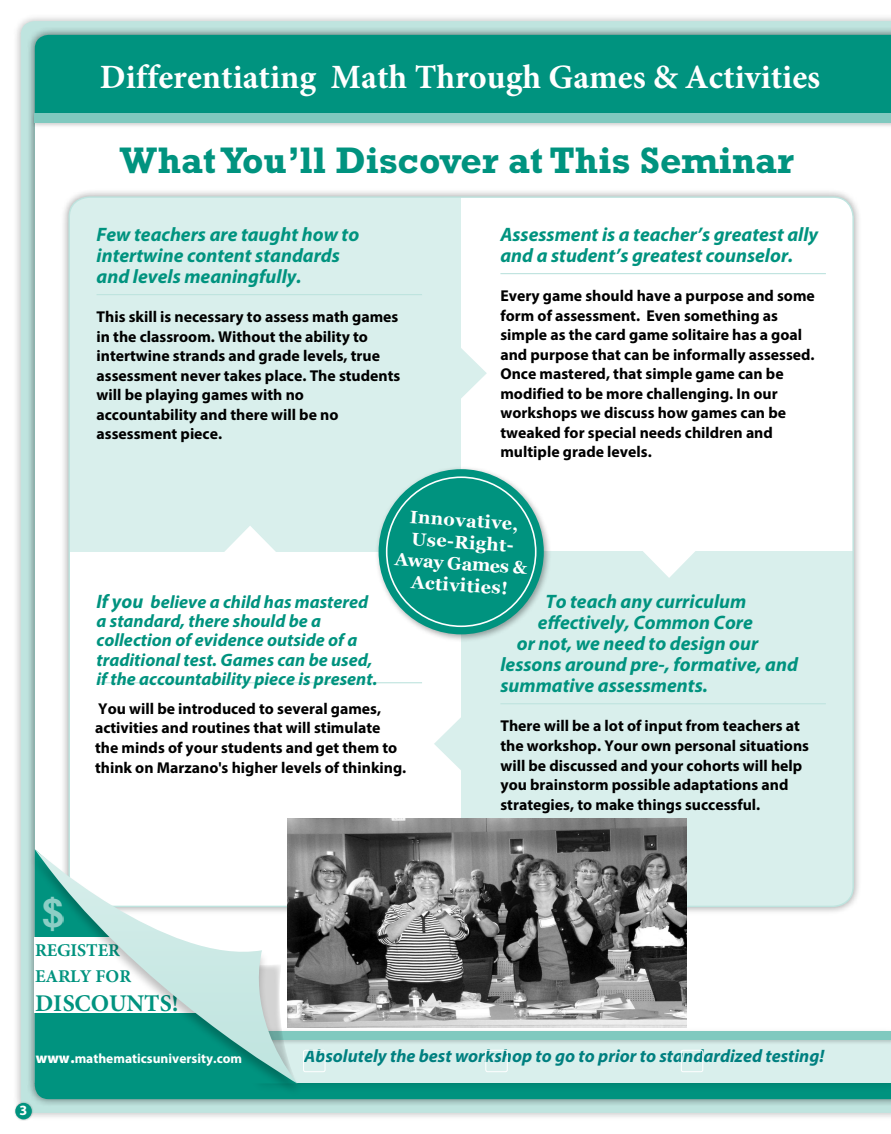
<style>
.page{position:relative;width:891px;height:1134px;background:#fff}
.page>*{position:absolute;margin:0;border:0;box-sizing:border-box;transform-origin:0 0}
.t1{font:700 42.75px "Rockwell Std";color:#8ccec5}
.t2{font:700 37.5px "Rockwell Std";color:#00937f}
.t3{font:700 34.05px "Minion Pro";color:#fff}
.t4{font:700 24px "Minion Pro";color:#00937f}
.t5{font:italic 700 19.5px/21px "Myriad Pro";color:#00937f}
.t6{font:italic 700 18px/19.4px "Myriad Pro";color:#00937f}
.t7{font:italic 700 18px "Myriad Pro";color:#008080}
.t8{font:700 18px "Georgia";color:#fff}
.t9{font:700 18px/26px "Minion Pro";color:#00937f}
.t10{font:700 15.75px/19.5px "Myriad Pro";color:#000}
.t11{font:700 14.25px "Myriad Pro";color:#fff}
.t12{font:700 13.5px "Myriad Pro";color:#fff}
.s1{font-size:19.5px}
.s2{font-weight:900;font-size:15px}
</style>
<div class="page">
<div style="left:12px;top:13px;width:879px;height:1108px;background:#000;opacity:.25"></div>
<div style="left:26px;top:26px;width:865px;height:1082px;background:#000;opacity:.45"></div>
<div style="left:35px;top:35px;width:856px;height:1064px;background:#00937f"></div>
<div style="left:35px;top:113px;width:856px;height:971px;background:#fff"></div>
<div style="left:13px;top:1101px;width:21px;height:20px;background:#000;opacity:.25"></div>
<div style="left:15px;top:1103px;width:17px;height:16px;background:#00937f;border-radius:50%"></div>
<svg style="left:72px;top:73px;width:37px;height:18px"></svg>
<div style="left:60px;top:188px;width:802px;height:727px;background:#000;opacity:.35"></div>
<div style="left:444px;top:197px;width:409px;height:355px;background:#fff"></div>
<div style="left:69px;top:197px;width:392px;height:355px;background:#d9efec"></div>
<div style="left:69px;top:552px;width:392px;height:354px;background:#fff"></div>
<div style="left:461px;top:552px;width:392px;height:354px;background:#d9efec"></div>
<svg style="left:641px;top:551px;width:56px;height:27px"></svg>
<svg style="left:224px;top:526px;width:52px;height:26px"></svg>
<svg style="left:434px;top:717px;width:27px;height:53px"></svg>
<svg style="left:461px;top:348px;width:26px;height:50px"></svg>
<div style="left:250px;top:1026px;width:641px;height:67px;background:#000;opacity:.18"></div>
<div style="left:256px;top:1036px;width:635px;height:47px;background:#d9efec"></div>
<div style="left:253px;top:1030px;width:638px;height:15px;background:#000;opacity:.18"></div>
<div style="left:256px;top:1032px;width:635px;height:8px;background:#80c9bf"></div>
<div style="left:303px;top:1050px;width:22px;height:22px;border:1px solid #fff;border-radius:2px"></div>
<div style="left:485px;top:1050px;width:23px;height:22px;border:1px solid #fff;border-radius:2px"></div>
<div style="left:681px;top:1050px;width:22px;height:22px;border:1px solid #fff;border-radius:2px"></div>
<div style="left:31px;top:112px;width:860px;height:16px;background:#000;opacity:.18"></div>
<div style="left:35px;top:113px;width:856px;height:10px;background:#80c9bf"></div>
<hr style="left:97px;top:294px;width:325px;height:1px;background:#bfe4df">
<hr style="left:500px;top:273px;width:326px;height:1px;background:#bfe4df">
<hr style="left:97px;top:682px;width:325px;height:1px;background:#bfe4df">
<hr style="left:500px;top:703px;width:326px;height:1px;background:#bfe4df">
<div style="left:375px;top:465px;width:177px;height:178px;background:#000;opacity:.35"></div>
<div style="left:379px;top:469px;width:165px;height:165px;background:#00937f;border-radius:50%"></div>
<div style="left:28px;top:849px;width:276px;height:248px;background:#000;opacity:.25"></div>
<svg style="left:35px;top:849px;width:262px;height:235px"></svg>
<img style="left:288px;top:818px;width:398px;height:209px">
<h3 class="t3" style="left:100px;top:53px;width:722px">Differentiating Math Through Games &amp; Activities</h3>
<h2 class="t2" style="left:120px;top:138px;width:676px">What You’ll Discover at This Seminar</h2>
<p class="t5" style="left:97px;top:223px;width:264px">Few teachers are taught how to intertwine content standards and levels meaningfully.</p>
<p class="t10" style="left:97px;top:307px;width:305px">This skill is necessary to assess math games in the classroom. Without the ability to intertwine strands and grade levels, true assessment never takes place. The students will be playing games with no accountability and there will be no assessment piece.</p>
<p class="t5" style="left:500px;top:223px;width:319px">Assessment is a teacher’s greatest ally and a student’s greatest counselor.</p>
<p class="t10" style="left:500px;top:286px;width:316px">Every game should have a purpose and some form of assessment. Even something as simple as the card game solitaire has a goal and purpose that can be informally assessed.<br>Once mastered, that simple game can be modified to be more challenging. In our workshops we discuss how games can be tweaked for special needs children and multiple grade levels.</p>
<p class="t8" style="left:411px;top:505px;width:111px;rotate:4deg">Innovative,</p>
<p class="t8" style="left:413px;top:527px;width:115px;rotate:4deg">Use-Right-</p>
<p class="t8" style="left:396px;top:547px;width:134px;rotate:4deg">Away Games &amp;</p>
<p class="t8" style="left:412px;top:570px;width:98px;rotate:4deg">Activities!</p>
<p class="t6" style="left:97px;top:592px;width:282px"><span class="s1">If you</span> believe a child has mastered a standard, there should be a collection of evidence outside of a traditional test. Games can be used, if the accountability piece is present.</p>
<p class="t10" style="left:95px;top:698px;width:313px">You will be introduced to several games, activities and routines that will stimulate the minds of your students and get them to think on Marzano's higher levels of thinking.</p>
<p class="t5" style="left:545px;top:590px;width:202px">To teach any curriculum</p>
<p class="t5" style="left:538px;top:611px;width:216px">effectively, Common Core</p>
<p class="t5" style="left:517px;top:632px;width:243px">or not, we need to design our</p>
<p class="t5" style="left:500px;top:653px;width:299px">lessons around pre-, formative, and</p>
<p class="t5" style="left:500px;top:674px;width:209px">summative assessments.</p>
<p class="t10" style="left:500px;top:715px;width:310px">There will be a lot of input from teachers at the workshop. Your own personal situations will be discussed and your cohorts will help you brainstorm possible adaptations and strategies, to make things successful.</p>
<h1 class="t1" style="left:41px;top:888px;width:26px">$</h1>
<p class="t9" style="left:35px;top:937px;width:98px">REGISTER<br>EARLY FOR</p>
<h3 class="t4" style="left:35px;top:986px;width:145px">DISCOUNTS!</h3>
<p class="t12" style="left:36px;top:1049px;width:208px"><span class="s2">www.</span>mathematicsuniversity.com</p>
<p class="t11" style="left:20px;top:1101px;width:9px">3</p>
<p class="t7" style="left:304px;top:1044px;width:522px">Absolutely the best workshop to go to prior to standardized testing!</p>
</div>
